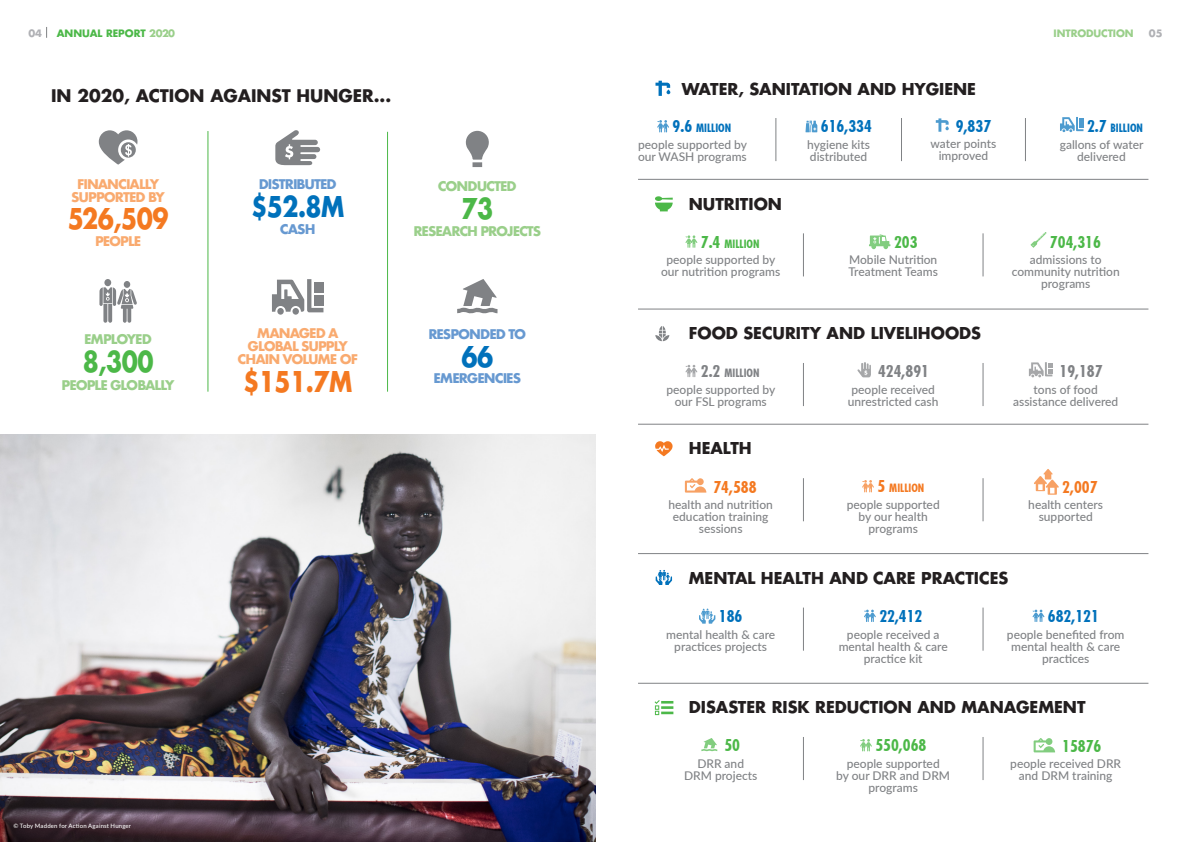
<style>
.page{position:relative;width:1191px;height:842px;background:#fff}
.page>*{position:absolute;margin:0;border:0;box-sizing:border-box;transform-origin:0 0}
.t1{font:700 28px "Futura LT Pro";letter-spacing:-.02em;color:#f47921;scale:.84 1}
.t2{font:700 28px "Futura LT Pro";color:#0071bb;scale:.84 1}
.t3{font:700 28px "Futura LT Pro";color:#4cb848;scale:.84 1}
.t4{font:700 17px "Futura LT Pro";color:#231f20}
.titles{font:700 16px "Futura LT Pro";color:#231f20}
.numbers{font:700 condensed 16px "Futura LT Pro";color:#0071bb}
.numbers-2{font:700 condensed 16px "Futura LT Pro";color:#4cb848}
.numbers-3{font:700 condensed 16px "Futura LT Pro";color:#808285}
.numbers-4{font:700 condensed 16px "Futura LT Pro";color:#f47921}
.t5{font:700 13px/13px "Futura";letter-spacing:-.08em;color:#f9aa6f;text-align:center}
.t6{font:700 13px "Futura";letter-spacing:-.08em;color:#9acf8a}
.t7{font:700 13px "Futura";letter-spacing:-.075em;color:#6799d1}
.descriptors{font:500 12px/12px "Lato";color:#808285;text-align:center}
.numbers-5{font:700 condensed 11.2px "Futura LT Pro";color:#0071bb}
.numbers-6{font:700 condensed 11.2px "Futura LT Pro";color:#4cb848}
.numbers-7{font:700 condensed 11.2px "Futura LT Pro";color:#808285}
.numbers-8{font:700 condensed 11.2px "Futura LT Pro";color:#f47921}
.t8{font:700 10px "Futura LT Pro";color:#4cb848}
.t9{font:700 10px "Futura LT Pro";color:#9acf8a}
.t10{font:700 10px "Futura LT Pro";color:#b0b1b5}
.photo_copyright{font:500 6px "Lato";letter-spacing:.025em;color:#fff}
.s1{color:#9acf8a}
.s2{font-size:16px}
</style>
<div class="page">
<svg style="left:655px;top:196px;width:17px;height:15px"></svg>
<svg style="left:1030px;top:232px;width:16px;height:16px"></svg>
<hr style="left:982px;top:233px;width:1px;height:43px;background:#808285">
<hr style="left:803px;top:233px;width:1px;height:43px;background:#808285">
<hr style="left:1025px;top:118px;width:1px;height:43px;background:#808285">
<hr style="left:901px;top:118px;width:1px;height:43px;background:#808285">
<hr style="left:775px;top:118px;width:1px;height:43px;background:#808285">
<hr style="left:803px;top:363px;width:1px;height:43px;background:#808285">
<hr style="left:982px;top:363px;width:1px;height:43px;background:#808285">
<hr style="left:982px;top:478px;width:1px;height:43px;background:#808285">
<hr style="left:803px;top:478px;width:1px;height:43px;background:#808285">
<hr style="left:803px;top:608px;width:1px;height:43px;background:#808285">
<hr style="left:803px;top:737px;width:1px;height:43px;background:#808285">
<hr style="left:982px;top:737px;width:1px;height:43px;background:#808285">
<hr style="left:982px;top:608px;width:1px;height:43px;background:#808285">
<svg style="left:869px;top:234px;width:21px;height:15px"></svg>
<svg style="left:685px;top:235px;width:12px;height:13px"></svg>
<svg style="left:655px;top:441px;width:17px;height:15px"></svg>
<svg style="left:685px;top:478px;width:21px;height:15px"></svg>
<svg style="left:862px;top:480px;width:12px;height:12px"></svg>
<svg style="left:1034px;top:469px;width:24px;height:26px"></svg>
<svg style="left:654px;top:700px;width:19px;height:15px"></svg>
<svg style="left:1033px;top:738px;width:22px;height:14px"></svg>
<svg style="left:701px;top:738px;width:16px;height:13px"></svg>
<svg style="left:860px;top:739px;width:12px;height:12px"></svg>
<svg style="left:1060px;top:117px;width:23px;height:15px"></svg>
<svg style="left:805px;top:121px;width:12px;height:11px"></svg>
<svg style="left:935px;top:118px;width:13px;height:14px"></svg>
<svg style="left:655px;top:81px;width:15px;height:15px"></svg>
<svg style="left:657px;top:120px;width:12px;height:12px"></svg>
<svg style="left:1029px;top:362px;width:23px;height:15px"></svg>
<svg style="left:857px;top:362px;width:14px;height:15px"></svg>
<svg style="left:685px;top:365px;width:12px;height:12px"></svg>
<svg style="left:655px;top:326px;width:14px;height:15px"></svg>
<svg style="left:655px;top:570px;width:17px;height:15px"></svg>
<svg style="left:864px;top:610px;width:12px;height:12px"></svg>
<svg style="left:699px;top:609px;width:16px;height:15px"></svg>
<svg style="left:1032px;top:610px;width:12px;height:12px"></svg>
<hr style="left:208px;top:131px;width:1px;height:261px;background:#4cb848">
<hr style="left:387px;top:132px;width:1px;height:260px;background:#4cb848">
<svg style="left:465px;top:131px;width:24px;height:36px"></svg>
<svg style="left:457px;top:279px;width:40px;height:35px"></svg>
<svg style="left:99px;top:130px;width:38px;height:35px"></svg>
<div style="left:124px;top:281px;width:6px;height:7px;background:#808285;border-radius:50%"></div>
<div style="left:104px;top:279px;width:7px;height:7px;background:#808285;border-radius:50%"></div>
<svg style="left:99px;top:287px;width:38px;height:36px"></svg>
<svg style="left:275px;top:130px;width:45px;height:35px"></svg>
<div style="left:292px;top:308px;width:7px;height:7px;background:#808285;border-radius:50%"></div>
<svg style="left:277px;top:308px;width:7px;height:7px"></svg>
<svg style="left:272px;top:279px;width:51px;height:33px"></svg>
<hr style="left:638px;top:179px;width:510px;height:1px;background:#808285">
<hr style="left:638px;top:309px;width:510px;height:1px;background:#808285">
<hr style="left:638px;top:424px;width:510px;height:1px;background:#808285">
<hr style="left:638px;top:553px;width:510px;height:1px;background:#808285">
<hr style="left:638px;top:683px;width:510px;height:1px;background:#808285">
<img style="left:0;top:434px;width:595px;height:408px">
<p class="t10" style="left:28px;top:25px;width:15px">04</p>
<p class="t8" style="left:57px;top:25px;width:120px">ANNUAL REPORT <span class="s1">2020</span></p>
<p class="t9" style="left:1053px;top:25px;width:8px">INTRODUCT</p>
<p class="t9" style="left:1113px;top:25px;width:13px">ION</p>
<p class="t10" style="left:1148px;top:25px;width:15px">05</p>
<p class="t4" style="left:51px;top:83px;width:342px">IN 2020, ACTION AGAINST HUNGER...</p>
<p class="t5" style="left:71px;top:177px;width:95px">FINANCIALLY<br>SUPPORTED BY</p>
<p class="t6" style="left:438px;top:176px;width:80px">CONDUCTED</p>
<p class="t7" style="left:259px;top:175px;width:80px">DISTRIBUTED</p>
<p class="t7" style="left:280px;top:219px;width:37px">CASH</p>
<p class="t2" style="left:251px;top:185px;width:113px">$52.8M</p>
<p class="t3" style="left:461px;top:187px;width:39px">73</p>
<p class="t1" style="left:68px;top:197px;width:121px">526,509</p>
<p class="t6" style="left:413px;top:221px;width:129px">RESEARCH PROJECTS</p>
<p class="t5" style="left:95px;top:235px;width:48px">PEOPLE</p>
<p class="t6" style="left:84px;top:329px;width:69px">EMPLOYED</p>
<p class="t6" style="left:62px;top:375px;width:114px">PEOPLE GLOBALLY</p>
<p class="t3" style="left:83px;top:340px;width:86px">8,300</p>
<p class="t5" style="left:238px;top:326px;width:122px">MANAGED A<br>GLOBAL SUPPLY<br>CHAIN VOLUME OF</p>
<p class="t1" style="left:243px;top:360px;width:131px">$151.7M</p>
<p class="t7" style="left:428px;top:325px;width:99px">RESPONDED TO</p>
<p class="t7" style="left:433px;top:369px;width:89px">EMERGENCIES</p>
<p class="t2" style="left:461px;top:334px;width:39px">66</p>
<p class="photo_copyright" style="left:14px;top:822px;width:119px">© Toby Madden for Action Against Hunger</p>
<p class="titles" style="left:681px;top:76px;width:296px">WATER, SANITATION AND HYGIENE</p>
<p class="numbers-5" style="left:672px;top:121px;width:60px"><span class="s2">9.6</span> MILLION</p>
<p class="descriptors" style="left:638px;top:138px;width:110px;text-align:left">people supported by our WASH programs</p>
<p class="titles" style="left:689px;top:191px;width:95px">NUTRITION</p>
<p class="numbers-6" style="left:701px;top:236px;width:60px"><span class="s2">7.4</span> MILLION</p>
<p class="descriptors" style="left:661px;top:254px;width:121px">people supported by our nutrition programs</p>
<p class="numbers" style="left:821px;top:116px;width:52px">616,334</p>
<p class="descriptors" style="left:807px;top:138px;width:64px;text-align:left">hygiene kits distributed</p>
<p class="numbers" style="left:956px;top:115px;width:37px">9,837</p>
<p class="descriptors" style="left:930px;top:138px;width:67px">water points improved</p>
<p class="numbers-2" style="left:894px;top:231px;width:25px">203</p>
<p class="descriptors" style="left:848px;top:254px;width:91px;text-align:left">Mobile Nutrition<br>Treatment Teams</p>
<p class="titles" style="left:689px;top:321px;width:294px">FOOD SECURITY AND LIVELIHOODS</p>
<p class="numbers-7" style="left:701px;top:365px;width:60px"><span class="s2">2.2</span> MILLION</p>
<p class="descriptors" style="left:666px;top:383px;width:110px">people supported by our FSL programs</p>
<p class="titles" style="left:689px;top:436px;width:64px">HEALTH</p>
<p class="numbers-4" style="left:713px;top:476px;width:45px">74,588</p>
<p class="descriptors" style="left:668px;top:498px;width:106px">health and nutrition education training sessions</p>
<p class="numbers-3" style="left:878px;top:361px;width:52px">424,891</p>
<p class="descriptors" style="left:848px;top:383px;width:92px;text-align:left">people received unrestricted cash</p>
<p class="numbers-8" style="left:877px;top:481px;width:48px"><span class="s2">5</span> MILLION</p>
<p class="descriptors" style="left:846px;top:498px;width:94px">people supported by our health programs</p>
<p class="numbers-5" style="left:1087px;top:120px;width:57px"><span class="s2">2.7</span> BILLION</p>
<p class="descriptors" style="left:1059px;top:138px;width:85px">gallons of water delivered</p>
<p class="numbers-2" style="left:1050px;top:231px;width:52px">704,316</p>
<p class="descriptors" style="left:1011px;top:254px;width:110px">admissions to community nutrition programs</p>
<p class="numbers-3" style="left:1059px;top:361px;width:45px">19,187</p>
<p class="descriptors" style="left:1013px;top:383px;width:107px">tons of food assistance delivered</p>
<p class="numbers-4" style="left:1062px;top:476px;width:37px">2,007</p>
<p class="descriptors" style="left:1028px;top:498px;width:76px">health centers supported</p>
<p class="titles" style="left:689px;top:565px;width:321px">MENTAL HEALTH AND CARE PRACTICES</p>
<p class="numbers" style="left:879px;top:605px;width:45px">22,412</p>
<p class="descriptors" style="left:838px;top:628px;width:111px">people received a mental health &amp; care practice kit</p>
<p class="numbers" style="left:1048px;top:605px;width:52px">682,121</p>
<p class="descriptors" style="left:1007px;top:628px;width:119px">people benefited from mental health &amp; care practices</p>
<p class="numbers" style="left:719px;top:606px;width:25px">186</p>
<p class="descriptors" style="left:666px;top:628px;width:111px">mental health &amp; care practices projects</p>
<p class="titles" style="left:689px;top:695px;width:398px">DISASTER RISK REDUCTION AND MANAGEMENT</p>
<p class="numbers-2" style="left:1062px;top:735px;width:41px">15876</p>
<p class="descriptors" style="left:1010px;top:757px;width:112px">people received DRR and DRM training</p>
<p class="numbers-2" style="left:724px;top:734px;width:17px">50</p>
<p class="descriptors" style="left:684px;top:757px;width:75px">DRR and<br>DRM projects</p>
<p class="numbers-2" style="left:875px;top:735px;width:52px">550,068</p>
<p class="descriptors" style="left:836px;top:757px;width:115px">people supported<br>by our DRR and DRM programs</p>
</div>
